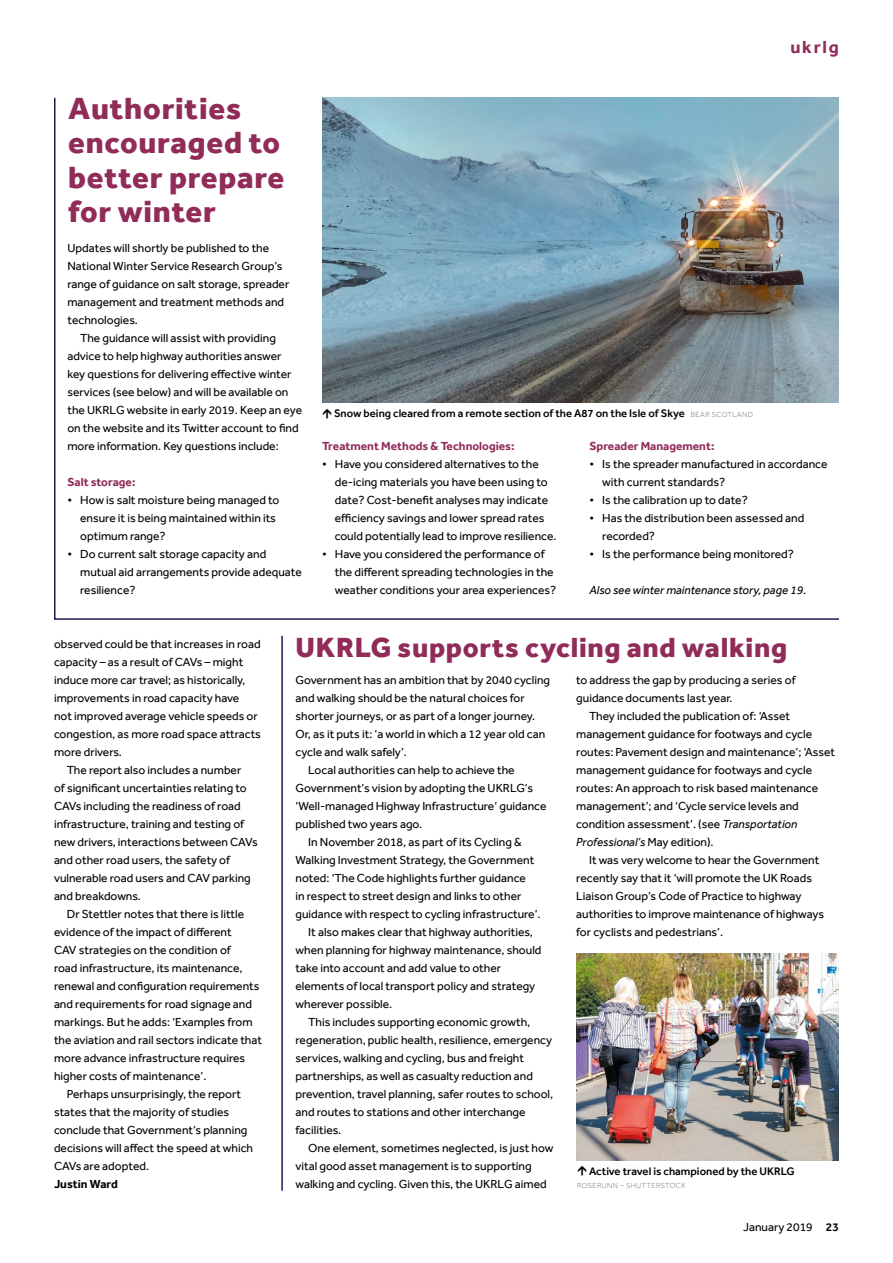
<style>
.page{position:relative;width:893px;height:1263px;background:#fff}
.page>*{position:absolute;margin:0;border:0;box-sizing:border-box;transform-origin:0 0}
.t1{font:800 31.5px/34.5px "Effra";letter-spacing:.025em;color:#912c59}
.t2{font:800 28.5px "Effra";letter-spacing:.025em;color:#912c59}
.t3{font:700 18px "Effra";letter-spacing:.1em;color:#912c59}
.t4{font:12px/18px "Effra";color:#000}
.t5{font:700 12px "Effra";color:#912c59}
.t6{font:italic 12px "Effra";color:#000}
.t7{font:700 12px "Effra";color:#000}
.t8{font:500 11.25px "Effra";color:#000}
.t9{font:300 7.5px "Effra";letter-spacing:.05em;color:#706f6f}
.s1{font-weight:300;font-size:7.5px;color:#706f6f}
.s2{font-style:italic}
.s3{font-weight:500}
</style>
<div class="page">
<svg style="left:54px;top:97px;width:785px;height:523px"></svg>
<img style="left:322px;top:98px;width:517px;height:305px">
<hr style="left:281px;top:636px;width:2px;height:555px;background:#1a1d56">
<img style="left:576px;top:954px;width:263px;height:206px">
<svg style="left:323px;top:408px;width:8px;height:10px"></svg>
<h1 class="t1" style="left:68px;top:90px;width:218px">Authorities encouraged to better prepare for winter</h1>
<p class="t4" style="left:67px;top:239px;width:223px">Updates will shortly be published to the National Winter Service Research Group’s range of guidance on salt storage, spreader management and treatment methods and technologies.</p>
<p class="t4" style="left:67px;top:329px;width:236px;text-indent:13px">The guidance will assist with providing advice to help highway authorities answer key questions for delivering effective winter services (see below) and will be available on the UKRLG website in early 2019. Keep an eye on the website and its Twitter account to find more information. Key questions include:</p>
<p class="t5" style="left:67px;top:475px;width:70px">Salt storage:</p>
<p class="t4" style="left:80px;top:491px;width:201px;text-indent:-13px">• How is salt moisture being managed to ensure it is being maintained within its optimum range?</p>
<p class="t4" style="left:80px;top:545px;width:223px;text-indent:-13px">• Do current salt storage capacity and mutual aid arrangements provide adequate resilience?</p>
<h3 class="t3" style="left:790px;top:36px;width:50px">ukrlg</h3>
<p class="t8" style="left:334px;top:407px;width:420px">Snow being cleared from a remote section of the A87 on the Isle of Skye <span class="s1">BEAR SCOTLAND</span></p>
<p class="t5" style="left:322px;top:439px;width:194px">Treatment Methods &amp; Technologies:</p>
<p class="t4" style="left:335px;top:455px;width:223px;text-indent:-13px">• Have you considered alternatives to the de-icing materials you have been using to date? Cost-benefit analyses may indicate efficiency savings and lower spread rates could potentially lead to improve resilience.</p>
<p class="t4" style="left:335px;top:545px;width:223px;text-indent:-13px">• Have you considered the performance of the different spreading technologies in the weather conditions your area experiences?</p>
<p class="t5" style="left:589px;top:439px;width:126px">Spreader Management:</p>
<p class="t4" style="left:602px;top:455px;width:227px;text-indent:-13px">• Is the spreader manufactured in accordance with current standards?</p>
<p class="t4" style="left:589px;top:491px;width:160px">• Is the calibration up to date?</p>
<p class="t4" style="left:602px;top:509px;width:204px;text-indent:-13px">• Has the distribution been assessed and recorded?</p>
<p class="t4" style="left:589px;top:545px;width:206px">• Is the performance being monitored?</p>
<p class="t6" style="left:589px;top:583px;width:218px">Also see winter maintenance story, page 19.</p>
<p class="t4" style="left:54px;top:635px;width:208px">observed could be that increases in road</p>
<p class="t4" style="left:54px;top:653px;width:191px">capacity – as a result of CAVs – might</p>
<p class="t4" style="left:54px;top:671px;width:193px">induce more car travel; as historically,</p>
<p class="t4" style="left:54px;top:689px;width:187px">improvements in road capacity have</p>
<p class="t4" style="left:54px;top:707px;width:205px">not improved average vehicle speeds or</p>
<p class="t4" style="left:54px;top:725px;width:208px">congestion, as more road space attracts</p>
<p class="t4" style="left:54px;top:743px;width:69px">more drivers.</p>
<p class="t4" style="left:67px;top:761px;width:176px">The report also includes a number</p>
<p class="t4" style="left:54px;top:779px;width:194px">of significant uncertainties relating to</p>
<p class="t4" style="left:54px;top:797px;width:188px">CAVs including the readiness of road</p>
<p class="t4" style="left:54px;top:815px;width:192px">infrastructure, training and testing of</p>
<p class="t4" style="left:54px;top:833px;width:205px">new drivers, interactions between CAVs</p>
<p class="t4" style="left:54px;top:851px;width:178px">and other road users, the safety of</p>
<p class="t4" style="left:54px;top:869px;width:198px">vulnerable road users and CAV parking</p>
<p class="t4" style="left:54px;top:887px;width:88px">and breakdowns.</p>
<p class="t4" style="left:67px;top:905px;width:179px">Dr Stettler notes that there is little</p>
<p class="t4" style="left:54px;top:923px;width:179px">evidence of the impact of different</p>
<p class="t4" style="left:54px;top:941px;width:178px">CAV strategies on the condition of</p>
<p class="t4" style="left:54px;top:959px;width:190px">road infrastructure, its maintenance,</p>
<p class="t4" style="left:54px;top:977px;width:207px">renewal and configuration requirements</p>
<p class="t4" style="left:54px;top:995px;width:200px">and requirements for road signage and</p>
<p class="t4" style="left:54px;top:1013px;width:200px">markings. But he adds: ‘Examples from</p>
<p class="t4" style="left:54px;top:1031px;width:210px">the aviation and rail sectors indicate that</p>
<p class="t4" style="left:54px;top:1049px;width:193px">more advance infrastructure requires</p>
<p class="t4" style="left:54px;top:1067px;width:154px">higher costs of maintenance’.</p>
<p class="t4" style="left:67px;top:1085px;width:176px">Perhaps unsurprisingly, the report</p>
<p class="t4" style="left:54px;top:1103px;width:177px">states that the majority of studies</p>
<p class="t4" style="left:54px;top:1121px;width:195px">conclude that Government’s planning</p>
<p class="t4" style="left:54px;top:1139px;width:201px">decisions will affect the speed at which</p>
<p class="t4" style="left:54px;top:1157px;width:97px">CAVs are adopted.</p>
<p class="t7" style="left:54px;top:1177px;width:65px">Justin Ward</p>
<h2 class="t2" style="left:296px;top:629px;width:493px">UKRLG supports cycling and walking</h2>
<p class="t4" style="left:296px;top:671px;width:256px">Government has an ambition that by 2040 cycling</p>
<p class="t4" style="left:296px;top:689px;width:231px">and walking should be the natural choices for</p>
<p class="t4" style="left:296px;top:707px;width:241px">shorter journeys, or as part of a longer journey.</p>
<p class="t4" style="left:296px;top:725px;width:251px">Or, as it puts it: ‘a world in which a 12 year old can</p>
<p class="t4" style="left:296px;top:743px;width:113px">cycle and walk safely’.</p>
<p class="t4" style="left:308px;top:761px;width:208px">Local authorities can help to achieve the</p>
<p class="t4" style="left:296px;top:779px;width:239px">Government’s vision by adopting the UKRLG’s</p>
<p class="t4" style="left:296px;top:797px;width:253px">‘Well-managed Highway Infrastructure’ guidance</p>
<p class="t4" style="left:296px;top:815px;width:128px">published two years ago.</p>
<p class="t4" style="left:308px;top:833px;width:215px">In November 2018, as part of its Cycling &amp;</p>
<p class="t4" style="left:296px;top:851px;width:240px">Walking Investment Strategy, the Government</p>
<p class="t4" style="left:296px;top:869px;width:232px">noted: ‘The Code highlights further guidance</p>
<p class="t4" style="left:296px;top:887px;width:228px">in respect to street design and links to other</p>
<p class="t4" style="left:296px;top:905px;width:247px">guidance with respect to cycling infrastructure’.</p>
<p class="t4" style="left:308px;top:923px;width:226px">It also makes clear that highway authorities,</p>
<p class="t4" style="left:296px;top:941px;width:247px">when planning for highway maintenance, should</p>
<p class="t4" style="left:296px;top:959px;width:207px">take into account and add value to other</p>
<p class="t4" style="left:296px;top:977px;width:241px">elements of local transport policy and strategy</p>
<p class="t4" style="left:296px;top:995px;width:98px">wherever possible.</p>
<p class="t4" style="left:308px;top:1013px;width:223px">This includes supporting economic growth,</p>
<p class="t4" style="left:296px;top:1031px;width:258px">regeneration, public health, resilience, emergency</p>
<p class="t4" style="left:296px;top:1049px;width:230px">services, walking and cycling, bus and freight</p>
<p class="t4" style="left:296px;top:1067px;width:239px">partnerships, as well as casualty reduction and</p>
<p class="t4" style="left:296px;top:1085px;width:259px">prevention, travel planning, safer routes to school,</p>
<p class="t4" style="left:296px;top:1103px;width:232px">and routes to stations and other interchange</p>
<p class="t4" style="left:296px;top:1121px;width:47px">facilities.</p>
<p class="t4" style="left:308px;top:1139px;width:247px">One element, sometimes neglected, is just how</p>
<p class="t4" style="left:296px;top:1157px;width:238px">vital good asset management is to supporting</p>
<p class="t4" style="left:296px;top:1175px;width:253px">walking and cycling. Given this, the UKRLG aimed</p>
<p class="t4" style="left:576px;top:671px;width:221px">to address the gap by producing a series of guidance documents last year.</p>
<p class="t4" style="left:576px;top:707px;width:260px;text-indent:13px">They included the publication of: ‘Asset management guidance for footways and cycle routes: Pavement design and maintenance’; ‘Asset management guidance for footways and cycle routes: An approach to risk based maintenance management’; and ‘Cycle service levels and condition assessment’. (see <span class="s2">Transportation Professional’s</span> May edition).</p>
<p class="t4" style="left:576px;top:851px;width:249px;text-indent:13px">It was very welcome to hear the Government recently say that it ‘will promote the UK Roads Liaison Group’s Code of Practice to highway authorities to improve maintenance of highways for cyclists and pedestrians’.</p>
<p class="t8" style="left:589px;top:1164px;width:207px">Active travel is championed by the UKRLG</p>
<p class="t9" style="left:577px;top:1181px;width:110px">ROSERUNN – SHUTTERSTOCK</p>
<p class="t4" style="left:743px;top:1218px;width:97px">January 2019 <span class="s3">23</span></p>
</div>
